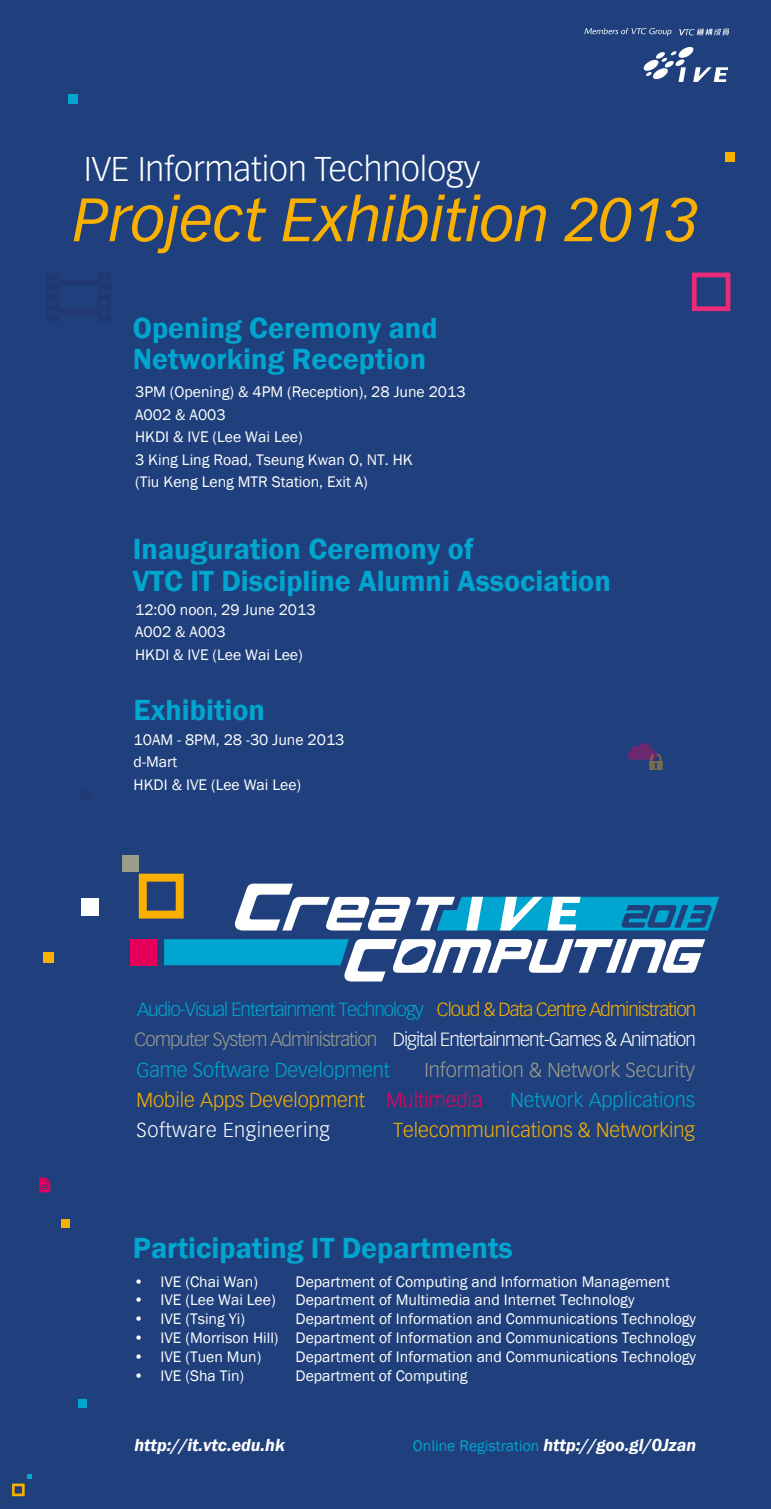
<style>
.page{position:relative;width:771px;height:1509px;background:#fff}
.page>*{position:absolute;margin:0;border:0;box-sizing:border-box;transform-origin:0 0}
.t1{font:italic 60px "Vectora LT Std";color:#f9b000}
.t2{font:300 33.75px "Vectora LT Std";color:#fff}
.t3{font:600 30px/31.5px "Franklin Gothic";color:#00a6d0}
.t4{font:300 19.95px/30px "Vectora LT Std";color:#9d9d8d}
.t5{font:300 19.95px "Vectora LT Std";color:#00a6d0}
.t6{font:300 19.95px "Vectora LT Std";color:#f9b000}
.t7{font:300 19.95px "Vectora LT Std";letter-spacing:.025em;color:#fff}
.t8{font:300 18.75px "Vectora LT Std";letter-spacing:-.05em;color:#fff}
.t9{font:300 18.75px "Vectora LT Std";letter-spacing:-.05em;color:#00a6d0}
.t10{font:300 18.75px "Vectora LT Std";letter-spacing:-.05em;color:#f9b000}
.t11{font:300 18.75px "Vectora LT Std";letter-spacing:-.05em;color:#9d9d8d}
.t12{font:italic 600 18px "Franklin Gothic";color:#fff}
.t13{font:15.75px/22.5px "Franklin Gothic";color:#fff}
.s1{color:#f9b000}
.s2{color:#e6005b}
.s3{font-weight:400;font-style:normal;font-size:15.75px;color:#00a6d0}
</style>
<div class="page">
<div style="left:0;top:0;width:771px;height:1508px;background:#1f407c"></div>
<svg style="left:643px;top:46px;width:85px;height:36px"></svg>
<svg style="left:584px;top:28px;width:88px;height:8px"></svg>
<svg style="left:679px;top:29px;width:50px;height:6px"></svg>
<div style="left:726px;top:153px;width:9px;height:9px;background:#f9b000"></div>
<svg style="left:692px;top:273px;width:38px;height:38px"></svg>
<div style="left:61px;top:1218px;width:8px;height:9px;background:#f9b000"></div>
<div style="left:79px;top:1399px;width:8px;height:8px;background:#00a6d0"></div>
<svg style="left:12px;top:1474px;width:19px;height:22px"></svg>
<div style="left:68px;top:94px;width:10px;height:9px;background:#00a6d0"></div>
<svg style="left:39px;top:1177px;width:11px;height:15px"></svg>
<svg style="left:628px;top:743px;width:35px;height:27px"></svg>
<svg style="left:139px;top:873px;width:45px;height:45px"></svg>
<div style="left:82px;top:898px;width:17px;height:17px;background:#fff"></div>
<div style="left:131px;top:939px;width:26px;height:26px;background:#e6005b"></div>
<div style="left:122px;top:855px;width:17px;height:17px;background:#9d9d8d"></div>
<div style="left:44px;top:952px;width:10px;height:10px;background:#f9b000"></div>
<svg style="left:235px;top:883px;width:175px;height:47px"></svg>
<svg style="left:416px;top:896px;width:303px;height:34px"></svg>
<svg style="left:164px;top:939px;width:541px;height:42px"></svg>
<h2 class="t2" style="left:84px;top:150px;width:397px">IVE Information Technology</h2>
<h1 class="t1" style="left:73px;top:186px;width:627px">Project Exhibition 2013</h1>
<h3 class="t3" style="left:133px;top:312px;width:306px">Opening Ceremony and<br>Networking Reception</h3>
<p class="t13" style="left:135px;top:381px;width:332px">3PM (Opening) &amp; 4PM (Reception), 28 June 2013<br>A002 &amp; A003<br>HKDI &amp; IVE (Lee Wai Lee)<br>3 King Ling Road, Tseung Kwan O, NT. HK<br>(Tiu Keng Leng MTR Station, Exit A)</p>
<h3 class="t3" style="left:133px;top:534px;width:479px">Inauguration Ceremony of<br>VTC IT Discipline Alumni Association</h3>
<p class="t13" style="left:135px;top:598px;width:182px">12:00 noon, 29 June 2013<br>A002 &amp; A003<br>HKDI &amp; IVE (Lee Wai Lee)</p>
<h3 class="t3" style="left:134px;top:694px;width:133px">Exhibition</h3>
<p class="t13" style="left:134px;top:728px;width:212px">10AM - 8PM, 28 -30 June 2013 d-Mart<br>HKDI &amp; IVE (Lee Wai Lee)</p>
<p class="t9" style="left:137px;top:998px;width:288px">Audio-Visual Entertainment Technology</p>
<p class="t11" style="left:135px;top:1029px;width:244px">Computer System Administration</p>
<p class="t10" style="left:437px;top:998px;width:261px">Cloud &amp; Data Centre Administration</p>
<p class="t8" style="left:393px;top:1029px;width:305px">Digital Entertainment-Games &amp; Animation</p>
<p class="t5" style="left:137px;top:1058px;width:255px">Game Software Development</p>
<p class="t4" style="left:137px;top:1055px;width:560px;text-indent:288px">Information &amp; Network Security<br><span class="s1">Mobile Apps Development</span> <span class="s2">Multimedia</span></p>
<p class="t5" style="left:510px;top:1088px;width:186px">Network Applications</p>
<p class="t6" style="left:393px;top:1118px;width:303px">Telecommunications &amp; Networking</p>
<p class="t7" style="left:137px;top:1118px;width:195px">Software Engineering</p>
<h3 class="t3" style="left:133px;top:1233px;width:381px">Participating IT Departments</h3>
<p class="t13" style="left:134px;top:1270px;width:126px">• IVE (Chai Wan)</p>
<p class="t13" style="left:296px;top:1270px;width:376px">Department of Computing and Information Management</p>
<p class="t13" style="left:134px;top:1289px;width:144px">• IVE (Lee Wai Lee)</p>
<p class="t13" style="left:296px;top:1289px;width:341px">Department of Multimedia and Internet Technology</p>
<p class="t13" style="left:134px;top:1308px;width:113px">• IVE (Tsing Yi)</p>
<p class="t13" style="left:296px;top:1308px;width:402px">Department of Information and Communications Technology</p>
<p class="t13" style="left:134px;top:1327px;width:564px">• IVE (Morrison Hill) Department of Information and Communications Technology</p>
<p class="t13" style="left:134px;top:1346px;width:129px">• IVE (Tuen Mun)</p>
<p class="t13" style="left:296px;top:1346px;width:402px">Department of Information and Communications Technology</p>
<p class="t13" style="left:134px;top:1364px;width:112px">• IVE (Sha Tin)</p>
<p class="t13" style="left:296px;top:1364px;width:174px">Department of Computing</p>
<p class="t12" style="left:134px;top:1433px;width:152px">http://it.vtc.edu.hk</p>
<p class="t12" style="left:413px;top:1433px;width:285px"><span class="s3">Online Registration</span> http://goo.gl/0Jzan</p>
</div>
